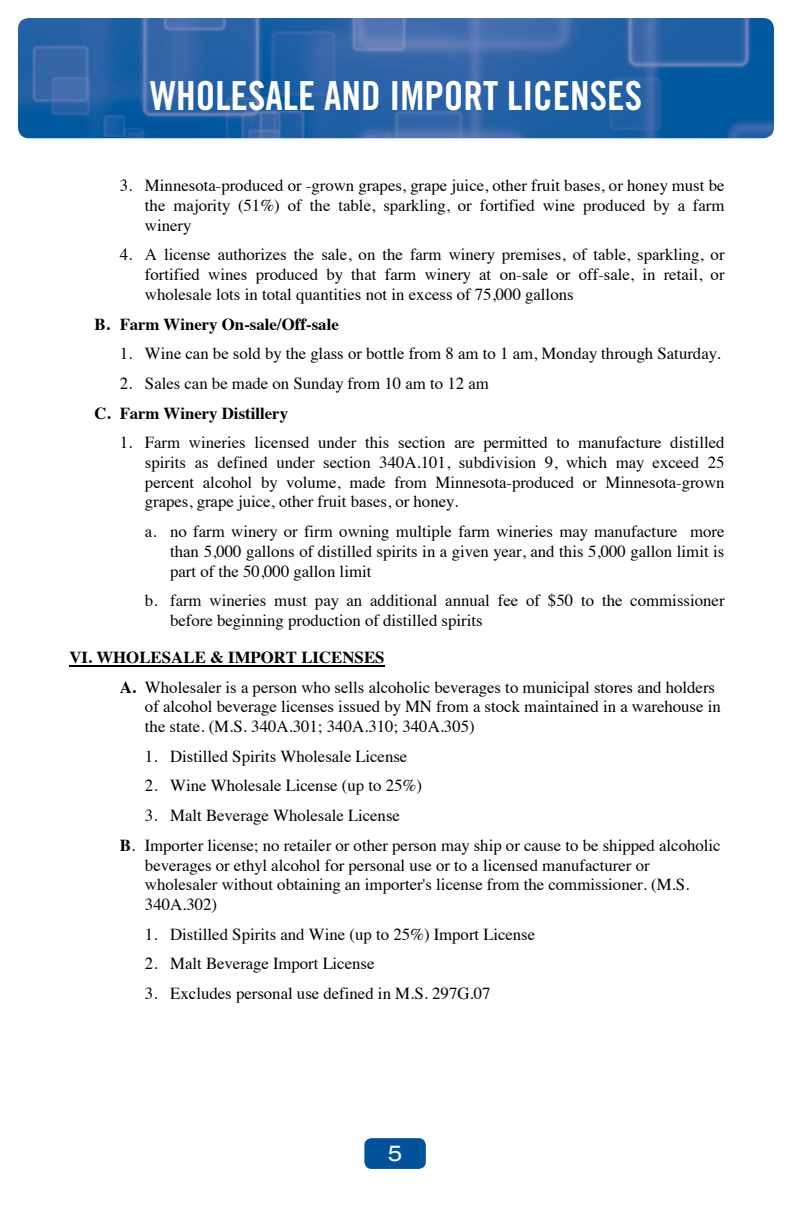
<style>
.page{position:relative;width:792px;height:1224px;background:#fff}
.page>*{position:absolute;margin:0;border:0;box-sizing:border-box;transform-origin:0 0}
.t1{font:40px "Trade Gothic LT Std Bd Cn 20";color:#fff}
.t2{font:expanded 22px "Helvetica Neue";color:#fff}
.t3{font:16.8px/19.8px "Times";color:#000}
.t4{font:700 16.8px "Times";color:#000}
.s1{font-weight:700}
</style>
<div class="page">
<div style="left:364px;top:1138px;width:62px;height:31px;background:#00539b;border-radius:7px"></div>
<img style="left:18px;top:18px;width:756px;height:120px">
<hr style="left:69px;top:665px;width:316px;height:2px;background:#000">
<p class="t1" style="left:150px;top:71px;width:494px">WHOLESALE AND IMPORT LICENSES</p>
<p class="t3" style="left:145px;top:174px;width:581px;text-align:justify;text-indent:-25px">3. Minnesota-produced or -grown grapes, grape juice, other fruit bases, or honey must be the majority (51%) of the table, sparkling, or fortified wine produced by a farm winery</p>
<p class="t3" style="left:145px;top:243px;width:581px;text-align:justify;text-indent:-25px">4. A license authorizes the sale, on the farm winery premises, of table, sparkling, or fortified wines produced by that farm winery at on-sale or off-sale, in retail, or wholesale lots in total quantities not in excess of 75,000 gallons</p>
<p class="t4" style="left:95px;top:308px;width:246px">B. Farm Winery On-sale/Off-sale</p>
<p class="t3" style="left:120px;top:342px;width:603px">1. Wine can be sold by the glass or bottle from 8 am to 1 am, Monday through Saturday.</p>
<p class="t3" style="left:95px;top:367px;width:396px;line-height:30px;text-indent:25px">2. Sales can be made on Sunday from 10 am to 12 am<br><span class="s1">C. Farm Winery Distillery</span></p>
<p class="t3" style="left:145px;top:431px;width:581px;text-align:justify;text-indent:-25px">1. Farm wineries licensed under this section are permitted to manufacture distilled spirits as defined under section 340A.101, subdivision 9, which may exceed 25 percent alcohol by volume, made from Minnesota-produced or Minnesota-grown grapes, grape juice, other fruit bases, or honey.</p>
<p class="t3" style="left:170px;top:520px;width:556px;text-align:justify;text-indent:-25px">a. no farm winery or firm owning multiple farm wineries may manufacture more than 5,000 gallons of distilled spirits in a given year, and this 5,000 gallon limit is part of the 50,000 gallon limit</p>
<p class="t3" style="left:170px;top:589px;width:556px;text-indent:-25px">b. farm wineries must pay an additional annual fee of $50 to the commissioner before beginning production of distilled spirits</p>
<p class="t3" style="left:120px;top:641px;width:597px;line-height:29.6px;text-indent:-50px"><span class="s1">VI. WHOLESALE &amp; IMPORT LICENSES<br>A.</span> Wholesaler is a person who sells alcoholic beverages to municipal stores and holders</p>
<p class="t3" style="left:145px;top:695px;width:577px">of alcohol beverage licenses issued by MN from a stock maintained in a warehouse in the state. (M.S. 340A.301; 340A.310; 340A.305)</p>
<p class="t3" style="left:145px;top:745px;width:264px">1. Distilled Spirits Wholesale License</p>
<p class="t3" style="left:145px;top:774px;width:279px">2. Wine Wholesale License (up to 25%)</p>
<p class="t3" style="left:120px;top:799px;width:603px;line-height:30px;text-indent:25px">3. Malt Beverage Wholesale License<br><span class="s1">B</span>. Importer license; no retailer or other person may ship or cause to be shipped alcoholic</p>
<p class="t3" style="left:145px;top:854px;width:546px">beverages or ethyl alcohol for personal use or to a licensed manufacturer or wholesaler without obtaining an importer's license from the commissioner. (M.S.<br>340A.302)</p>
<p class="t3" style="left:145px;top:923px;width:392px">1. Distilled Spirits and Wine (up to 25%) Import License</p>
<p class="t3" style="left:145px;top:952px;width:231px">2. Malt Beverage Import License</p>
<p class="t3" style="left:145px;top:982px;width:347px">3. Excludes personal use defined in M.S. 297G.07</p>
<h2 class="t2" style="left:388px;top:1140px;width:16px">5</h2>
</div>
